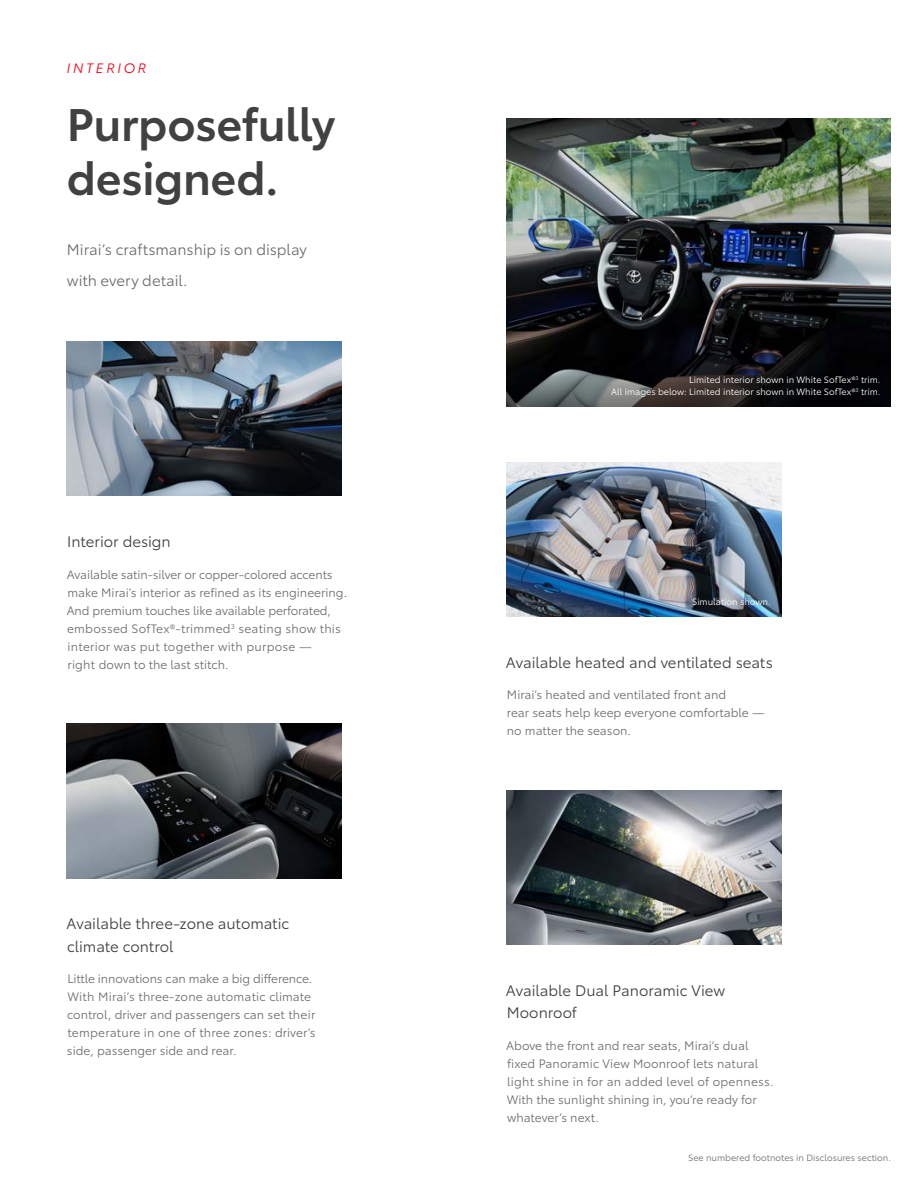
<style>
.page{position:relative;width:918px;height:1188px;background:#fff}
.page>*{position:absolute;margin:0;border:0;box-sizing:border-box;transform-origin:0 0}
.t1{font:600 45px/54px "Toyota Type";letter-spacing:-.01em;color:#414042}
.t2{font:15px/22.5px "Toyota Type";color:#414042}
.t3{font:15px/31.5px "Toyota Type";letter-spacing:-.005em;color:#6d6e71}
.t4{font:italic 13.5px "Toyota Type";letter-spacing:.2em;color:#eb0a1e}
.t5{font:12px/18px "Toyota Type";color:#6d6e71}
.t6{font:9px/12px "Toyota Type";color:#fff;text-align:right}
.t7{font:9px "Toyota Type";color:#6d6e71}
</style>
<div class="page">
<img style="left:506px;top:119px;width:385px;height:229px">
<img style="left:506px;top:462px;width:275px;height:155px">
<img style="left:506px;top:790px;width:275px;height:155px">
<img style="left:67px;top:341px;width:275px;height:155px">
<img style="left:67px;top:724px;width:275px;height:154px">
<svg style="left:506px;top:348px;width:385px;height:59px;background:#1f1f20"></svg>
<p class="t4" style="left:67px;top:58px;width:81px">INTERIOR</p>
<h1 class="t1" style="left:67px;top:94px;width:270px">Purposefully designed.</h1>
<p class="t3" style="left:67px;top:232px;width:241px">Mirai’s craftsmanship is on display with every detail.</p>
<p class="t2" style="left:67px;top:529px;width:105px">Interior design</p>
<p class="t5" style="left:67px;top:564px;width:282px">Available satin-silver or copper-colored accents make Mirai’s interior as refined as its engineering.<br>And premium touches like available perforated, embossed SofTex®-trimmed<sup>3</sup> seating show this interior was put together with purpose —<br>right down to the last stitch.</p>
<p class="t2" style="left:66px;top:912px;width:224px">Available three-zone automatic climate control</p>
<p class="t5" style="left:67px;top:969px;width:250px">Little innovations can make a big difference.<br>With Mirai’s three-zone automatic climate control, driver and passengers can set their temperature in one of three zones: driver’s side, passenger side and rear.</p>
<p class="t6" style="left:611px;top:373px;width:271px">Limited interior shown in White SofTex®<sup>3</sup> trim.<br>All images below: Limited interior shown in White SofTex®<sup>3</sup> trim.</p>
<p class="t6" style="left:692px;top:595px;width:80px">Simulation shown.</p>
<p class="t2" style="left:506px;top:650px;width:268px">Available heated and ventilated seats</p>
<p class="t5" style="left:507px;top:685px;width:259px">Mirai’s heated and ventilated front and<br>rear seats help keep everyone comfortable — no matter the season.</p>
<p class="t2" style="left:506px;top:978px;width:221px">Available Dual Panoramic View<br>Moonroof</p>
<p class="t5" style="left:506px;top:1036px;width:269px">Above the front and rear seats, Mirai’s dual fixed Panoramic View Moonroof lets natural light shine in for an added level of openness.<br>With the sunlight shining in, you’re ready for whatever’s next.</p>
<p class="t7" style="left:688px;top:1151px;width:204px">See numbered footnotes in Disclosures section.</p>
</div>
